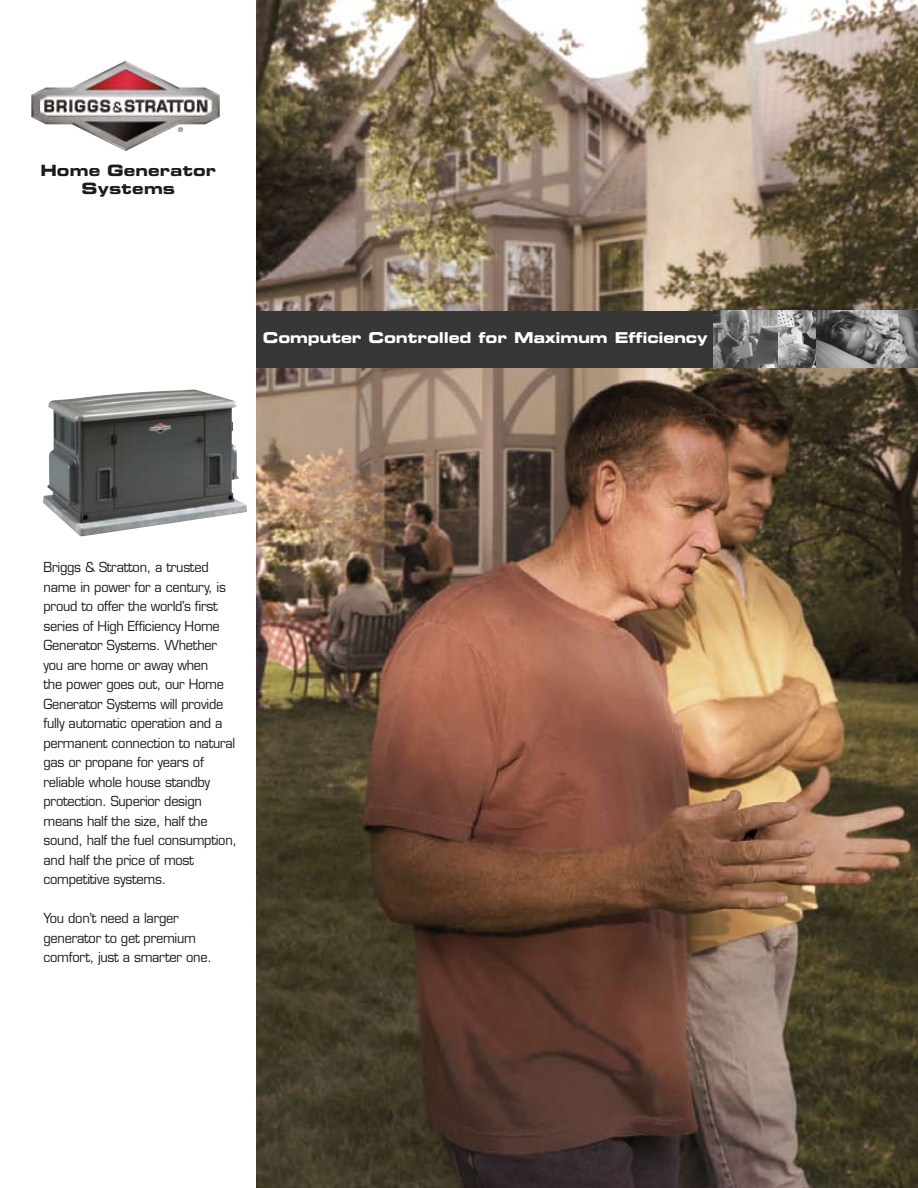
<style>
.page{position:relative;width:918px;height:1188px;background:#fff}
.page>*{position:absolute;margin:0;border:0;box-sizing:border-box;transform-origin:0 0}
.t1{font:15.6px/17.4px "Eurostile LT Std Bold Ex 2";letter-spacing:.01em;color:#1c1c1a;text-align:center}
.t2{font:15px "Eurostile LT Std Bold Ex 2";letter-spacing:-.01em;color:#fff}
.t3{font:13.5px/19.5px "Eurostile LT Std";letter-spacing:-.02em;color:#1c1c1a;scale:.95 1}
</style>
<div class="page">
<img style="left:256px;top:0;width:662px;height:1188px">
<div style="left:256px;top:311px;width:662px;height:57px;background:#373737"></div>
<img style="left:43px;top:389px;width:204px;height:147px">
<img style="left:31px;top:61px;width:189px;height:90px">
<img style="left:714px;top:311px;width:204px;height:57px">
<p class="t1" style="left:40px;top:162px;width:177px">Home Generator<br>Systems</p>
<p class="t2" style="left:263px;top:327px;width:446px">Computer Controlled for Maximum Efficiency</p>
<p class="t3" style="left:44px;top:558px;width:205px">Briggs &amp; Stratton, a trusted name in power for a century, is proud to offer the world’s first series of High Efficiency Home<br>Generator Systems. Whether you are home or away when<br>the power goes out, our Home<br>Generator Systems will provide fully automatic operation and a permanent connection to natural gas or propane for years of reliable whole house standby protection. Superior design means half the size, half the sound, half the fuel consumption, and half the price of most competitive systems.</p>
<p class="t3" style="left:44px;top:908px;width:179px">You don’t need a larger generator to get premium comfort, just a smarter one.</p>
</div>
